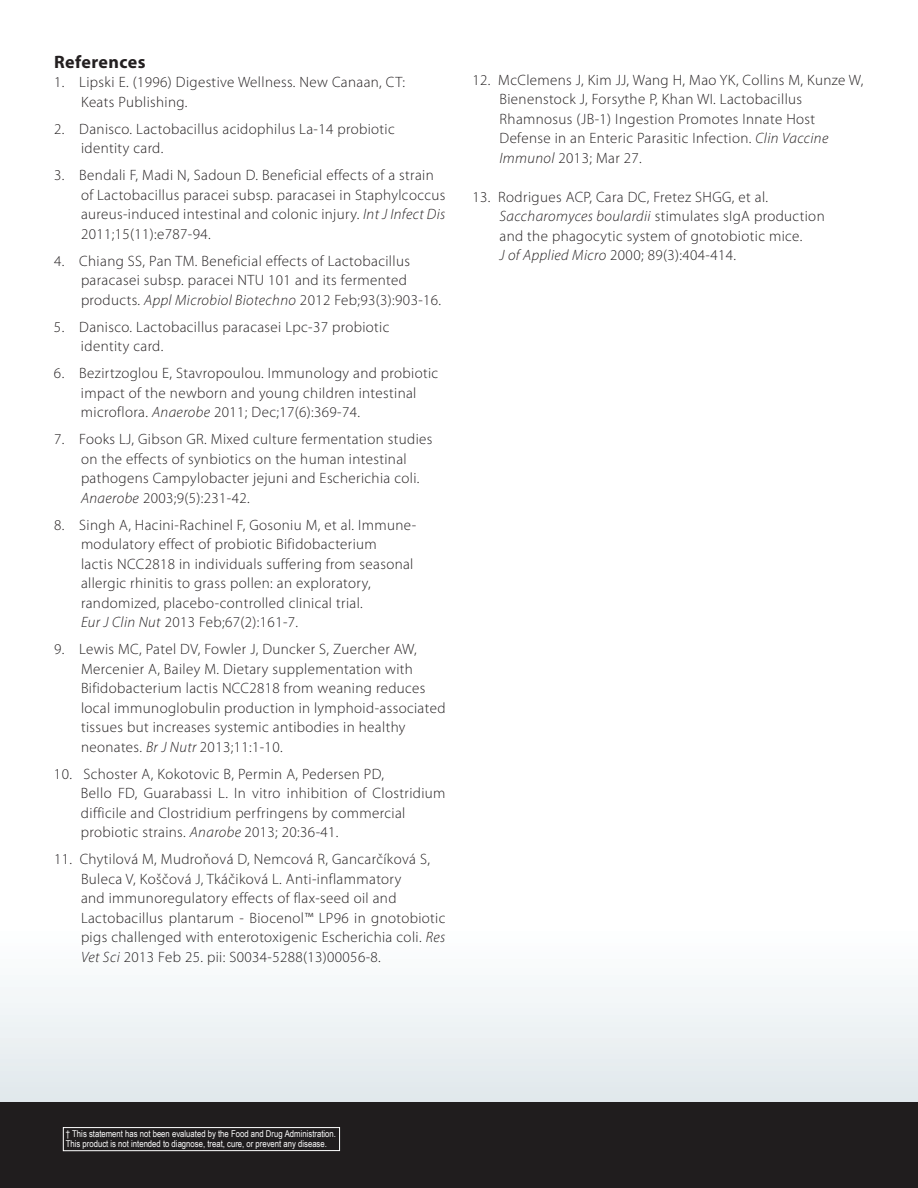
<style>
.page{position:relative;width:918px;height:1188px;background:#fff}
.page>*{position:absolute;margin:0;border:0;box-sizing:border-box;transform-origin:0 0}
.t1{font:700 18px "Myriad Pro";letter-spacing:.025em;color:#231f20}
.t2{font:300 15px/19.5px "Myriad Pro";letter-spacing:.025em;color:#231f20}
.t3{font:9.45px/10.4px "Arial Narrow";color:#fff}
.s1{font-style:italic}
</style>
<div class="page">
<div style="left:0;top:722px;width:918px;height:393px;background:linear-gradient(to bottom,#fff,#e9eef1)"></div>
<div style="left:0;top:1102px;width:918px;height:86px;background:#201d1e"></div>
<div style="left:63px;top:1127px;width:277px;height:24px;border:1px solid #fff"></div>
<p class="t1" style="left:54px;top:55px;width:93px">References</p>
<p class="t2" style="left:81px;top:73px;width:326px;text-indent:-27px">1. Lipski E. (1996) Digestive Wellness. New Canaan, CT:<br>Keats Publishing.</p>
<p class="t2" style="left:81px;top:120px;width:315px;text-indent:-27px">2. Danisco. Lactobacillus acidophilus La-14 probiotic identity card.</p>
<p class="t2" style="left:81px;top:166px;width:366px;text-indent:-27px">3. Bendali F, Madi N, Sadoun D. Beneficial effects of a strain of Lactobacillus paracei subsp. paracasei in Staphylcoccus aureus-induced intestinal and colonic injury. <span class="s1">Int J Infect Dis </span>2011;15(11):e787-94.</p>
<p class="t2" style="left:81px;top:252px;width:362px;text-indent:-27px">4. Chiang SS, Pan TM. Beneficial effects of Lactobacillus paracasei subsp. paracei NTU 101 and its fermented products. <span class="s1">Appl Microbiol Biotechno</span> 2012 Feb;93(3):903-16.</p>
<p class="t2" style="left:81px;top:318px;width:310px;text-indent:-27px">5. Danisco. Lactobacillus paracasei Lpc-37 probiotic identity card.</p>
<p class="t2" style="left:81px;top:364px;width:359px;text-indent:-27px">6. Bezirtzoglou E, Stavropoulou. Immunology and probiotic impact of the newborn and young children intestinal microflora. <span class="s1">Anaerobe</span> 2011; Dec;17(6):369-74.</p>
<p class="t2" style="left:81px;top:430px;width:353px;text-indent:-27px">7. Fooks LJ, Gibson GR. Mixed culture fermentation studies on the effects of synbiotics on the human intestinal pathogens Campylobacter jejuni and Escherichia coli.<br><span class="s1">Anaerobe</span> 2003;9(5):231-42.</p>
<p class="t2" style="left:81px;top:516px;width:337px;text-indent:-27px">8. Singh A, Hacini-Rachinel F, Gosoniu M, et al. Immune&shy;modulatory effect of probiotic Bifidobacterium<br>lactis NCC2818 in individuals suffering from seasonal allergic rhinitis to grass pollen: an exploratory, randomized, placebo-controlled clinical trial.<br><span class="s1">Eur J Clin Nut</span> 2013 Feb;67(2):161-7.</p>
<p class="t2" style="left:81px;top:640px;width:366px;text-indent:-27px">9. Lewis MC, Patel DV, Fowler J, Duncker S, Zuercher AW, Mercenier A, Bailey M. Dietary supplementation with Bifidobacterium lactis NCC2818 from weaning reduces local immunoglobulin production in lymphoid-associated tissues but increases systemic antibodies in healthy neonates. <span class="s1">Br J Nutr</span> 2013;11:1-10.</p>
<p class="t2" style="left:81px;top:765px;width:366px;text-indent:-27px">10. Schoster A, Kokotovic B, Permin A, Pedersen PD,<br>Bello FD, Guarabassi L. In vitro inhibition of Clostridium difficile and Clostridium perfringens by commercial probiotic strains. <span class="s1">Anarobe</span> 2013; 20:36-41.</p>
<p class="t2" style="left:81px;top:850px;width:366px;text-indent:-27px">11. Chytilová M, Mudroňová D, Nemcová R, Gancarčíková S, Buleca V, Koščová J, Tkáčiková L. Anti-inflammatory<br>and immunoregulatory effects of flax-seed oil and Lactobacillus plantarum - Biocenol™ LP96 in gnotobiotic pigs challenged with enterotoxigenic Escherichia coli. <span class="s1">Res Vet Sci</span> 2013 Feb 25. pii: S0034-5288(13)00056-8.</p>
<p class="t2" style="left:500px;top:71px;width:366px;text-indent:-27px">12. McClemens J, Kim JJ, Wang H, Mao YK, Collins M, Kunze W, Bienenstock J, Forsythe P, Khan WI. Lactobacillus Rhamnosus (JB-1) Ingestion Promotes Innate Host Defense in an Enteric Parasitic Infection. <span class="s1">Clin Vaccine Immunol</span> 2013; Mar 27.</p>
<p class="t2" style="left:500px;top:188px;width:327px;text-indent:-27px">13. Rodrigues ACP, Cara DC, Fretez SHGG, et al.<br><span class="s1">Saccharomyces boulardii</span> stimulates sIgA production and the phagocytic system of gnotobiotic mice.<br><span class="s1">J of Applied Micro</span> 2000; 89(3):404-414.</p>
<p class="t3" style="left:66px;top:1129px;width:272px">† This statement has not been evaluated by the Food and Drug Administration.<br>This product is not intended to diagnose, treat, cure, or prevent any disease.</p>
</div>
